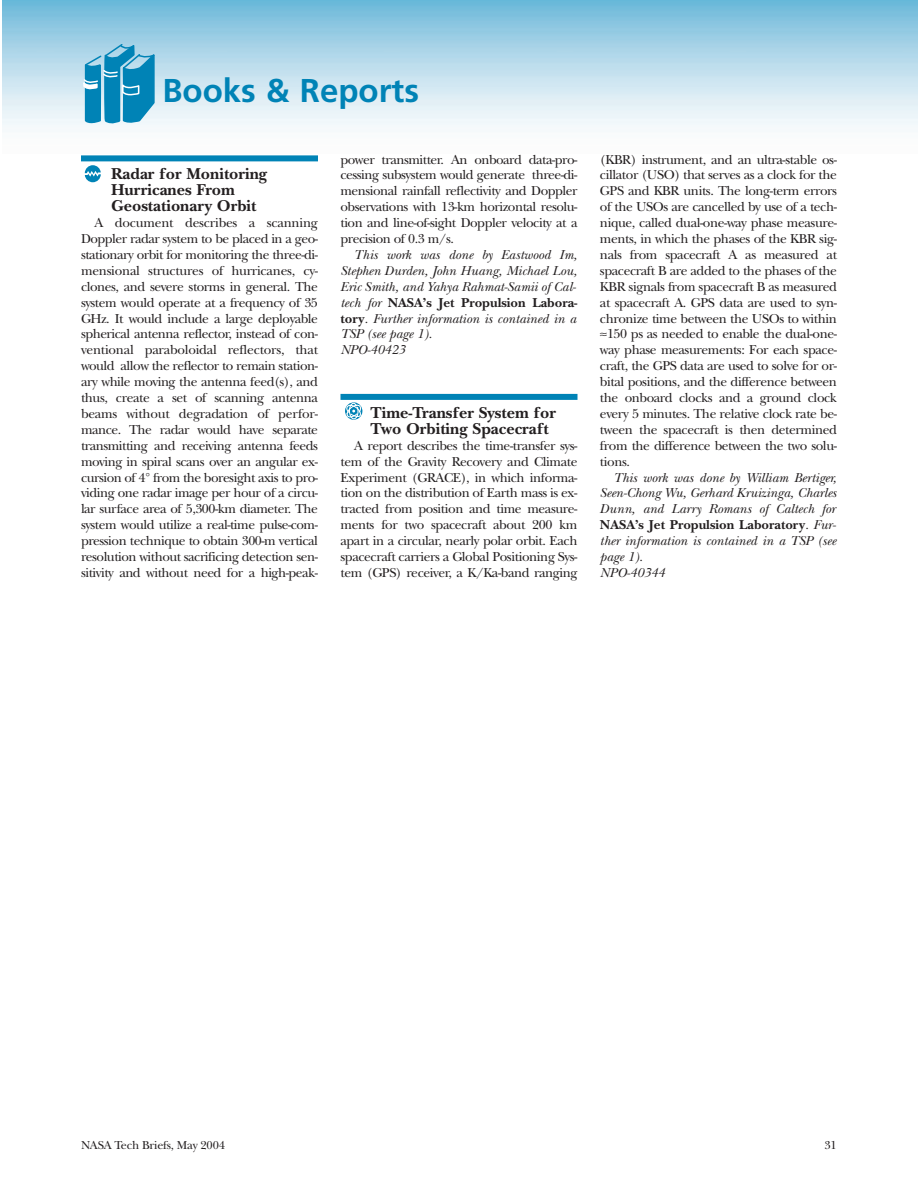
<style>
.page{position:relative;width:918px;height:1188px;background:#fff}
.page>*{position:absolute;margin:0;border:0;box-sizing:border-box;transform-origin:0 0}
.t1{font:700 33px "Frutiger";color:#0083b6}
.t2{font:700 16.5px/15.9px "New Baskerville";color:#231f20}
.t3{font:13.5px/15.9px "New Baskerville";letter-spacing:-.035em;color:#231f20;text-align:justify}
.t4{font:italic 13.5px/15.9px "New Baskerville";color:#231f20}
.t5{font:12px "New Baskerville";letter-spacing:-.015em;color:#231f20}
.s1{font-weight:700;font-style:normal}
</style>
<div class="page">
<img style="left:2px;top:0;width:916px;height:127px">
<svg style="left:82px;top:43px;width:73px;height:82px"></svg>
<div style="left:81px;top:155px;width:237px;height:6px;background:#0083b6"></div>
<div style="left:340px;top:394px;width:238px;height:6px;background:#0083b6"></div>
<svg style="left:85px;top:165px;width:16px;height:17px"></svg>
<svg style="left:345px;top:402px;width:18px;height:18px"></svg>
<h1 class="t1" style="left:162px;top:77px;width:258px">Books &amp; Reports</h1>
<p class="t2" style="left:111px;top:168px;width:158px">Radar for Monitoring<br>Hurricanes From<br>Geostationary Orbit</p>
<p class="t3" style="left:81px;top:216px;width:239px;text-indent:14px">A document describes a scanning Doppler radar system to be placed in a geo&shy;stationary orbit for monitoring the three-di&shy;mensional structures of hurricanes, cy&shy;clones, and severe storms in general. The system would operate at a frequency of 35<br>GHz. It would include a large deployable spherical antenna reflector, instead of con&shy;ventional paraboloidal reflectors, that would allow the reflector to remain station&shy;ary while moving the antenna feed(s), and thus, create a set of scanning antenna beams without degradation of perfor&shy;mance. The radar would have separate transmitting and receiving antenna feeds moving in spiral scans over an angular ex&shy;cursion of 4° from the boresight axis to pro&shy;viding one radar image per hour of a circu&shy;lar surface area of 5,300-km diameter. The system would utilize a real-time pulse-com&shy;pression technique to obtain 300-m vertical resolution without sacrificing detection sen&shy;sitivity and without need for a high-peak-</p>
<p class="t3" style="left:340px;top:153px;width:239px">power transmitter. An onboard data-pro&shy;cessing subsystem would generate three-di&shy;mensional rainfall reflectivity and Doppler observations with 13-km horizontal resolu&shy;tion and line-of-sight Doppler velocity at a precision of 0.3 m/s.</p>
<p class="t4" style="left:340px;top:248px;width:238px;text-indent:14px">This work was done by Eastwood Im,<br>Stephen Durden, John Huang, Michael Lou,<br>Eric Smith, and Yahya Rahmat-Samii of Cal&shy;tech for <span class="s1">NASA’s Jet Propulsion Labora&shy;tory</span>. Further information is contained in a<br>TSP (see page 1).<br>NPO-40423</p>
<p class="t2" style="left:370px;top:407px;width:187px">Time-Transfer System for<br>Two Orbiting Spacecraft</p>
<p class="t3" style="left:340px;top:439px;width:239px;text-indent:14px">A report describes the time-transfer sys&shy;tem of the Gravity Recovery and Climate Experiment (GRACE), in which informa&shy;tion on the distribution of Earth mass is ex&shy;tracted from position and time measure&shy;ments for two spacecraft about 200 km apart in a circular, nearly polar orbit. Each spacecraft carriers a Global Positioning Sys&shy;tem (GPS) receiver, a K/Ka-band ranging</p>
<p class="t3" style="left:600px;top:153px;width:239px">(KBR) instrument, and an ultra-stable os&shy;cillator (USO) that serves as a clock for the GPS and KBR units. The long-term errors of the USOs are cancelled by use of a tech&shy;nique, called dual-one-way phase measure&shy;ments, in which the phases of the KBR sig&shy;nals from spacecraft A as measured at spacecraft B are added to the phases of the KBR signals from spacecraft B as measured at spacecraft A. GPS data are used to syn&shy;chronize time between the USOs to within ≈150 ps as needed to enable the dual-one&shy;way phase measurements: For each space&shy;craft, the GPS data are used to solve for or&shy;bital positions, and the difference between the onboard clocks and a ground clock every 5 minutes. The relative clock rate be&shy;tween the spacecraft is then determined from the difference between the two solu&shy;tions.</p>
<p class="t4" style="left:600px;top:471px;width:238px;text-indent:14px">This work was done by William Bertiger,<br>Seen-Chong Wu, Gerhard Kruizinga, Charles<br>Dunn, and Larry Romans of Caltech for<br><span class="s1">NASA’s Jet Propulsion Laboratory</span>. Fur&shy;ther information is contained in a TSP (see page 1).<br>NPO-40344</p>
<p class="t5" style="left:81px;top:1141px;width:146px">NASA Tech Briefs, May 2004</p>
<p class="t5" style="left:824px;top:1141px;width:14px">31</p>
</div>
